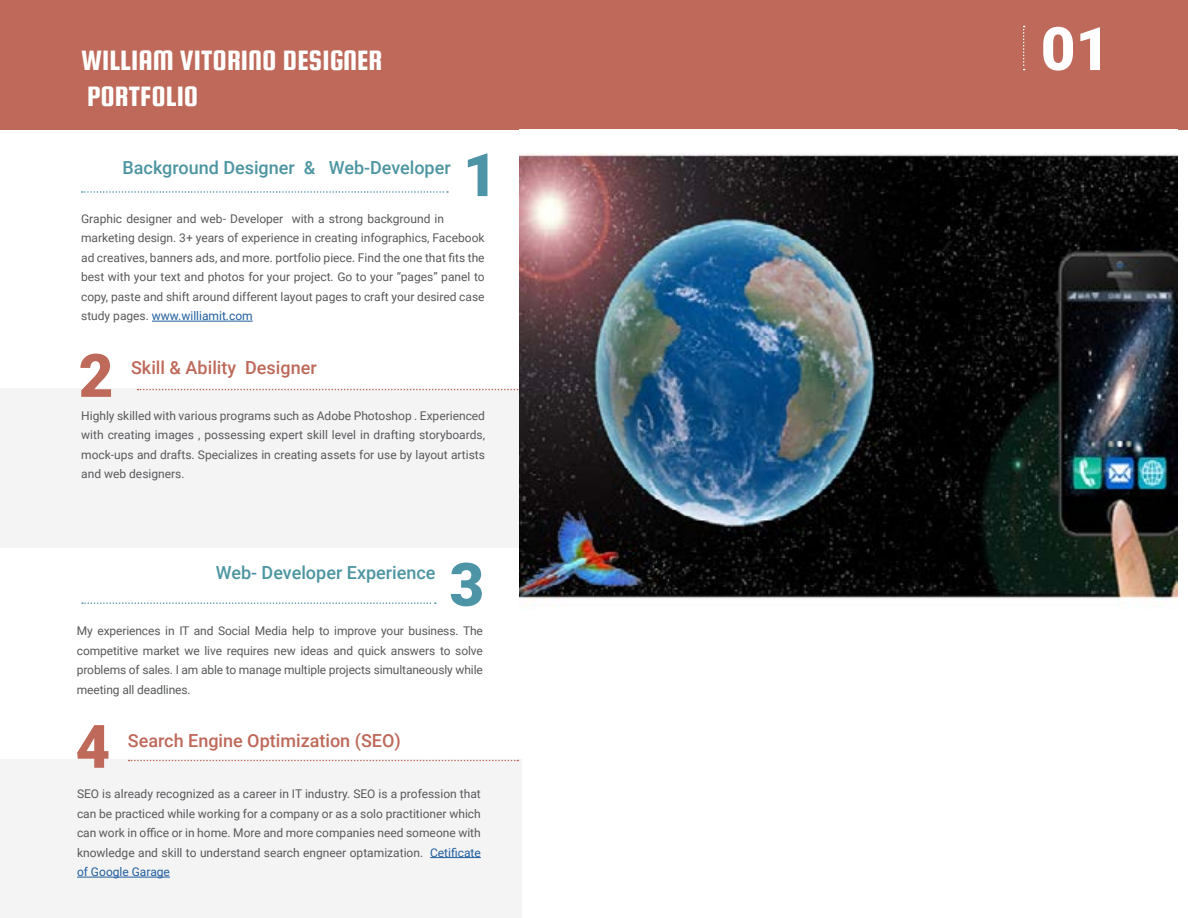
<style>
.page{position:relative;width:1188px;height:918px;background:#fff}
.page>*{position:absolute;margin:0;border:0;box-sizing:border-box;transform-origin:0 0}
.t1{font:900 60px "Roboto";color:#fff}
.t2{font:900 60px "Roboto";color:#be695a}
.t3{font:900 60px "Roboto";color:#4d94a6}
.t4{font:30px/36px "Squada One";color:#fff}
.t5{font:500 18px "Roboto";color:#4d95a1}
.t6{font:500 18px "Roboto";color:#be695a}
.t7{font:12px/19.5px "Roboto";color:#58595b;text-align:justify}
.s1{color:#215e9e}
</style>
<div class="page">
<div style="left:0;top:389px;width:521px;height:159px;background:#f4f4f5"></div>
<div style="left:0;top:760px;width:521px;height:158px;background:#f4f4f5"></div>
<div style="left:0;top:0;width:1188px;height:129px;background:#be695a"></div>
<svg style="left:1023px;top:26px;width:2px;height:44px"></svg>
<hr style="left:152px;top:321px;width:101px;height:1px;background:#215e9e">
<svg style="left:82px;top:191px;width:366px;height:2px"></svg>
<svg style="left:138px;top:389px;width:382px;height:1px"></svg>
<hr style="left:430px;top:857px;width:51px;height:1px;background:#215e9e">
<hr style="left:77px;top:877px;width:93px;height:1px;background:#215e9e">
<svg style="left:82px;top:602px;width:354px;height:2px"></svg>
<svg style="left:129px;top:760px;width:389px;height:1px"></svg>
<img style="left:520px;top:153px;width:657px;height:453px">
<h2 class="t4" style="left:81px;top:42px;width:303px">WILLIAM VITORINO DESIGNER<br>PORTFOLIO</h2>
<h3 class="t5" style="left:123px;top:155px;width:330px">Background Designer &amp; Web-Developer</h3>
<h1 class="t3" style="left:463px;top:133px;width:36px">1</h1>
<p class="t7" style="left:81px;top:208px;width:405px;text-align:left">Graphic designer and web- Developer with a strong background in marketing design. 3+ years of experience in creating infographics, Facebook ad creatives, banners ads, and more. portfolio piece. Find the one that fits the best with your text and photos for your project. Go to your “pages” panel to copy, paste and shift around different layout pages to craft your desired case study pages. <span class="s1">www.williamit.com</span></p>
<h1 class="t2" style="left:79px;top:333px;width:36px">2</h1>
<h3 class="t6" style="left:131px;top:355px;width:187px">Skill &amp; Ability Designer</h3>
<p class="t7" style="left:81px;top:405px;width:405px">Highly skilled with various programs such as Adobe Photoshop . Experienced with creating images , possessing expert skill level in drafting storyboards, mock-ups and drafts. Specializes in creating assets for use by layout artists and web designers.</p>
<h3 class="t5" style="left:216px;top:560px;width:221px">Web- Developer Experience</h3>
<h1 class="t3" style="left:449px;top:542px;width:36px">3</h1>
<p class="t7" style="left:77px;top:621px;width:408px">My experiences in IT and Social Media help to improve your business. The competitive market we live requires new ideas and quick answers to solve problems of sales. I am able to manage multiple projects simultaneously while meeting all deadlines.</p>
<h1 class="t2" style="left:75px;top:704px;width:36px">4</h1>
<h3 class="t6" style="left:128px;top:728px;width:275px">Search Engine Optimization (SEO)</h3>
<p class="t7" style="left:77px;top:784px;width:405px">SEO is already recognized as a career in IT industry. SEO is a profession that can be practiced while working for a company or as a solo practitioner which can work in office or in home. More and more companies need someone with knowledge and skill to understand search engneer optamization. <span class="s1">Cetificate of Google Garage</span></p>
<h1 class="t1" style="left:1041px;top:7px;width:71px">01</h1>
</div>
